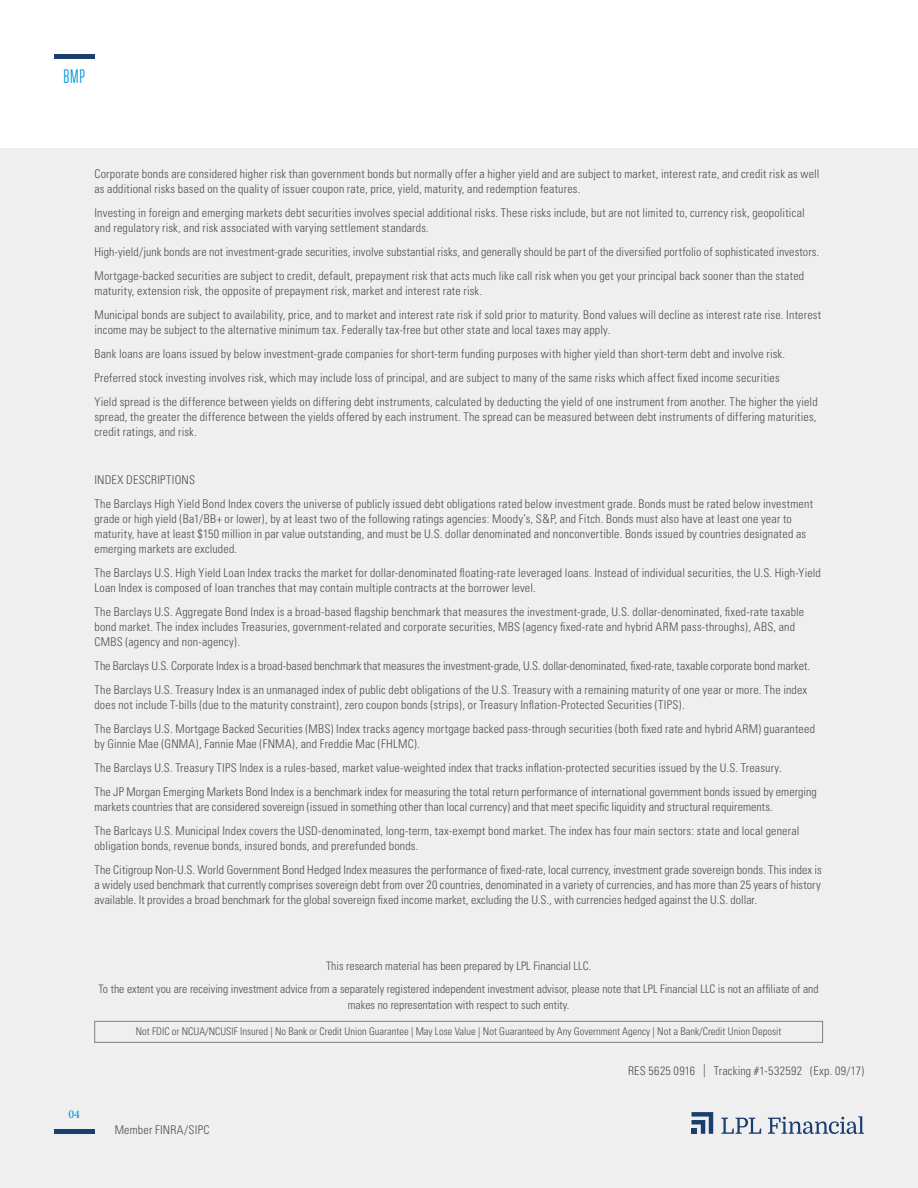
<style>
.page{position:relative;width:918px;height:1188px;background:#fff}
.page>*{position:absolute;margin:0;border:0;box-sizing:border-box;transform-origin:0 0}
.t1{font:19.5px "Tungsten Narrow";color:#0098d8}
.t2{font:300 condensed 12px/24px "Univers";letter-spacing:.015em;color:#4b4f54}
.t3{font:500 12px "Minion Pro";color:#0098d8}
.t4{font:300 condensed 11.7px/22.8px "Univers";color:#4b4f54;text-align:center}
.t5{font:300 condensed 10.5px "Univers";color:#4b4f54}
.s1{font-size:12.9px}
</style>
<div class="page">
<div style="left:0;top:945px;width:918px;height:243px;background:#efeff0"></div>
<hr style="left:54px;top:1130px;width:40px;height:4px;background:#1b3e6f">
<div style="left:94px;top:1021px;width:729px;height:22px;border:1px solid #807f83"></div>
<hr style="left:54px;top:54px;width:40px;height:4px;background:#1b3e6f">
<svg style="left:692px;top:1112px;width:21px;height:22px"></svg>
<svg style="left:721px;top:1118px;width:40px;height:16px"></svg>
<svg style="left:768px;top:1116px;width:96px;height:18px"></svg>
<div style="left:0;top:148px;width:918px;height:797px;background:#efeff0"></div>
<h1 class="t1" style="left:63px;top:67px;width:23px">BMP</h1>
<p class="t2" style="left:94px;top:166px;width:726px;line-height:15px">Corporate bonds are considered higher risk than government bonds but normally offer a higher yield and are subject to market, interest rate, and credit risk as well as additional risks based on the quality of issuer coupon rate, price, yield, maturity, and redemption features.</p>
<p class="t2" style="left:94px;top:205px;width:712px;line-height:15px">Investing in foreign and emerging markets debt securities involves special additional risks. These risks include, but are not limited to, currency risk, geopolitical and regulatory risk, and risk associated with varying settlement standards.</p>
<p class="t2" style="left:94px;top:240px;width:726px">High-yield/junk bonds are not investment-grade securities, involve substantial risks, and generally should be part of the diversified portfolio of sophisticated investors.<br>Mortgage-backed securities are subject to credit, default, prepayment risk that acts much like call risk when you get your principal back sooner than the stated</p>
<p class="t2" style="left:94px;top:279px;width:728px">maturity, extension risk, the opposite of prepayment risk, market and interest rate risk.<br>Municipal bonds are subject to availability, price, and to market and interest rate risk if sold prior to maturity. Bond values will decline as interest rate rise. Interest</p>
<p class="t2" style="left:94px;top:318px;width:725px">income may be subject to the alternative minimum tax. Federally tax-free but other state and local taxes may apply.<br>Bank loans are loans issued by below investment-grade companies for short-term funding purposes with higher yield than short-term debt and involve risk.<br>Preferred stock investing involves risk, which may include loss of principal, and are subject to many of the same risks which affect fixed income securities<br>Yield spread is the difference between yields on differing debt instruments, calculated by deducting the yield of one instrument from another. The higher the yield</p>
<p class="t2" style="left:94px;top:409px;width:723px;line-height:15px">spread, the greater the difference between the yields offered by each instrument. The spread can be measured between debt instruments of differing maturities, credit ratings, and risk.</p>
<p class="t2" style="left:94px;top:468px;width:720px">INDEX DESCRIPTIONS<br>The Barclays High Yield Bond Index covers the universe of publicly issued debt obligations rated below investment grade. Bonds must be rated below investment</p>
<p class="t2" style="left:94px;top:511px;width:713px;line-height:15px">grade or high yield (Ba1/BB+ or lower), by at least two of the following ratings agencies: Moody’s, S&amp;P, and Fitch. Bonds must also have at least one year to maturity, have at least $150 million in par value outstanding, and must be U.S. dollar denominated and nonconvertible. Bonds issued by countries designated as emerging markets are excluded.</p>
<p class="t2" style="left:94px;top:565px;width:728px;line-height:15px">The Barclays U.S. High Yield Loan Index tracks the market for dollar-denominated floating-rate leveraged loans. Instead of individual securities, the U.S. High-Yield<br>Loan Index is composed of loan tranches that may contain multiple contracts at the borrower level.</p>
<p class="t2" style="left:94px;top:604px;width:711px;line-height:15px">The Barclays U.S. Aggregate Bond Index is a broad-based flagship benchmark that measures the investment-grade, U.S. dollar-denominated, fixed-rate taxable bond market. The index includes Treasuries, government-related and corporate securities, MBS (agency fixed-rate and hybrid ARM pass-throughs), ABS, and<br>CMBS (agency and non-agency).</p>
<p class="t2" style="left:94px;top:654px;width:717px">The Barclays U.S. Corporate Index is a broad-based benchmark that measures the investment-grade, U.S. dollar-denominated, fixed-rate, taxable corporate bond market.<br>The Barclays U.S. Treasury Index is an unmanaged index of public debt obligations of the U.S. Treasury with a remaining maturity of one year or more. The index</p>
<p class="t2" style="left:94px;top:693px;width:722px">does not include T-bills (due to the maturity constraint), zero coupon bonds (strips), or Treasury Inflation-Protected Securities (TIPS).<br>The Barclays U.S. Mortgage Backed Securities (MBS) Index tracks agency mortgage backed pass-through securities (both fixed rate and hybrid ARM) guaranteed</p>
<p class="t2" style="left:94px;top:732px;width:724px">by Ginnie Mae (GNMA), Fannie Mae (FNMA), and Freddie Mac (FHLMC).<br>The Barclays U.S. Treasury TIPS Index is a rules-based, market value-weighted index that tracks inflation-protected securities issued by the U.S. Treasury.<br>The JP Morgan Emerging Markets Bond Index is a benchmark index for measuring the total return performance of international government bonds issued by emerging</p>
<p class="t2" style="left:94px;top:795px;width:706px">markets countries that are considered sovereign (issued in something other than local currency) and that meet specific liquidity and structural requirements.<br>The Barlcays U.S. Municipal Index covers the USD-denominated, long-term, tax-exempt bond market. The index has four main sectors: state and local general</p>
<p class="t2" style="left:94px;top:834px;width:729px">obligation bonds, revenue bonds, insured bonds, and prerefunded bonds.<br>The Citigroup Non-U.S. World Government Bond Hedged Index measures the performance of fixed-rate, local currency, investment grade sovereign bonds. This index is</p>
<p class="t2" style="left:94px;top:877px;width:728px;line-height:15px">a widely used benchmark that currently comprises sovereign debt from over 20 countries, denominated in a variety of currencies, and has more than 25 years of history available. It provides a broad benchmark for the global sovereign fixed income market, excluding the U.S., with currencies hedged against the U.S. dollar.</p>
<p class="t3" style="left:68px;top:1106px;width:13px">04</p>
<p class="t4" style="left:99px;top:954px;width:722px">This research material has been prepared by LPL Financial LLC.<br>To the extent you are receiving investment advice from a separately registered independent investment advisor, please note that LPL Financial LLC is not an affiliate of and</p>
<p class="t4" style="left:348px;top:993px;width:223px">makes no representation with respect to such entity.</p>
<p class="t5" style="left:136px;top:1025px;width:647px">Not FDIC or NCUA/NCUSIF Insured | No Bank or Credit Union Guarantee | May Lose Value | Not Guaranteed by Any Government Agency | Not a Bank/Credit Union Deposit</p>
<p class="t2" style="left:115px;top:1118px;width:96px">Member FINRA/SIPC</p>
<p class="t2" style="left:628px;top:1059px;width:237px">RES 5625 0916 <span class="s1">|</span> Tracking #1-532592 (Exp. 09/17)</p>
</div>
